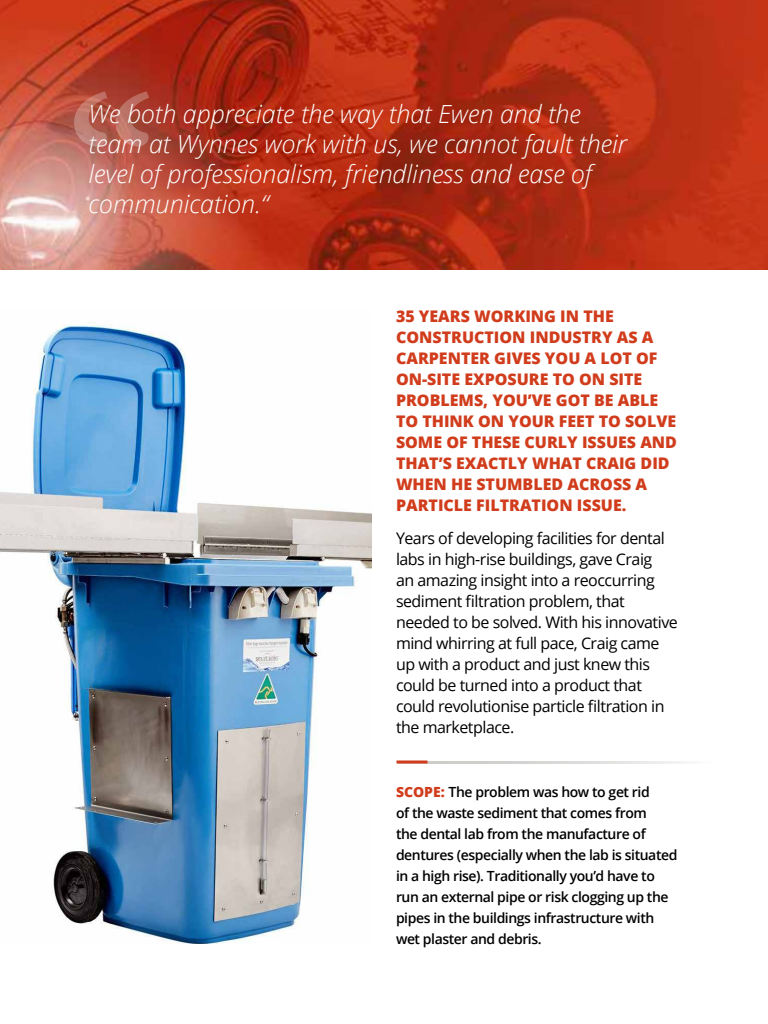
<style>
.page{position:relative;width:768px;height:1024px;background:#fff}
.page>*{position:absolute;margin:0;border:0;box-sizing:border-box;transform-origin:0 0}
.t1{font:italic 300 25px/30px "Open Sans";color:#fff}
.t2{font:16px/21px "Open Sans";letter-spacing:-.03em;color:#000}
.t3{font:800 16px/21px "Open Sans";color:#d13d1c}
.t4{font:600 14px/21px "Open Sans";letter-spacing:-.03em;color:#000}
.s1{font-weight:800;color:#d13d1c}
</style>
<div class="page">
<img style="left:0;top:0;width:768px;height:270px">
<img style="left:0;top:324px;width:372px;height:620px">
<svg style="left:74px;top:91px;width:75px;height:55px;background:#b45f51"></svg>
<svg style="left:428px;top:761px;width:259px;height:3px"></svg>
<svg style="left:396px;top:760px;width:32px;height:4px"></svg>
<h1 class="t1" style="left:88px;top:98px;width:540px">We both appreciate the way that Ewen and the team at Wynnes work with us, we cannot fault their level of professionalism, friendliness and ease of communication.“</h1>
<p class="t3" style="left:396px;top:305px;width:283px">35 YEARS WORKING IN THE<br>CONSTRUCTION INDUSTRY AS A<br>CARPENTER GIVES YOU A LOT OF<br>ON-SITE EXPOSURE TO ON SITE<br>PROBLEMS, YOU’VE GOT BE ABLE<br>TO THINK ON YOUR FEET TO SOLVE<br>SOME OF THESE CURLY ISSUES AND<br>THAT’S EXACTLY WHAT CRAIG DID<br>WHEN HE STUMBLED ACROSS A<br>PARTICLE FILTRATION ISSUE.</p>
<p class="t2" style="left:396px;top:528px;width:283px">Years of developing facilities for dental labs in high-rise buildings, gave Craig<br>an amazing insight into a reoccurring sediment filtration problem, that needed to be solved. With his innovative mind whirring at full pace, Craig came up with a product and just knew this could be turned into a product that could revolutionise particle filtration in the marketplace.</p>
<p class="t4" style="left:396px;top:781px;width:283px"><span class="s1">SCOPE:</span> The problem was how to get rid<br>of the waste sediment that comes from<br>the dental lab from the manufacture of dentures (especially when the lab is situated in a high rise). Traditionally you’d have to run an external pipe or risk clogging up the pipes in the buildings infrastructure with wet plaster and debris.</p>
</div>
